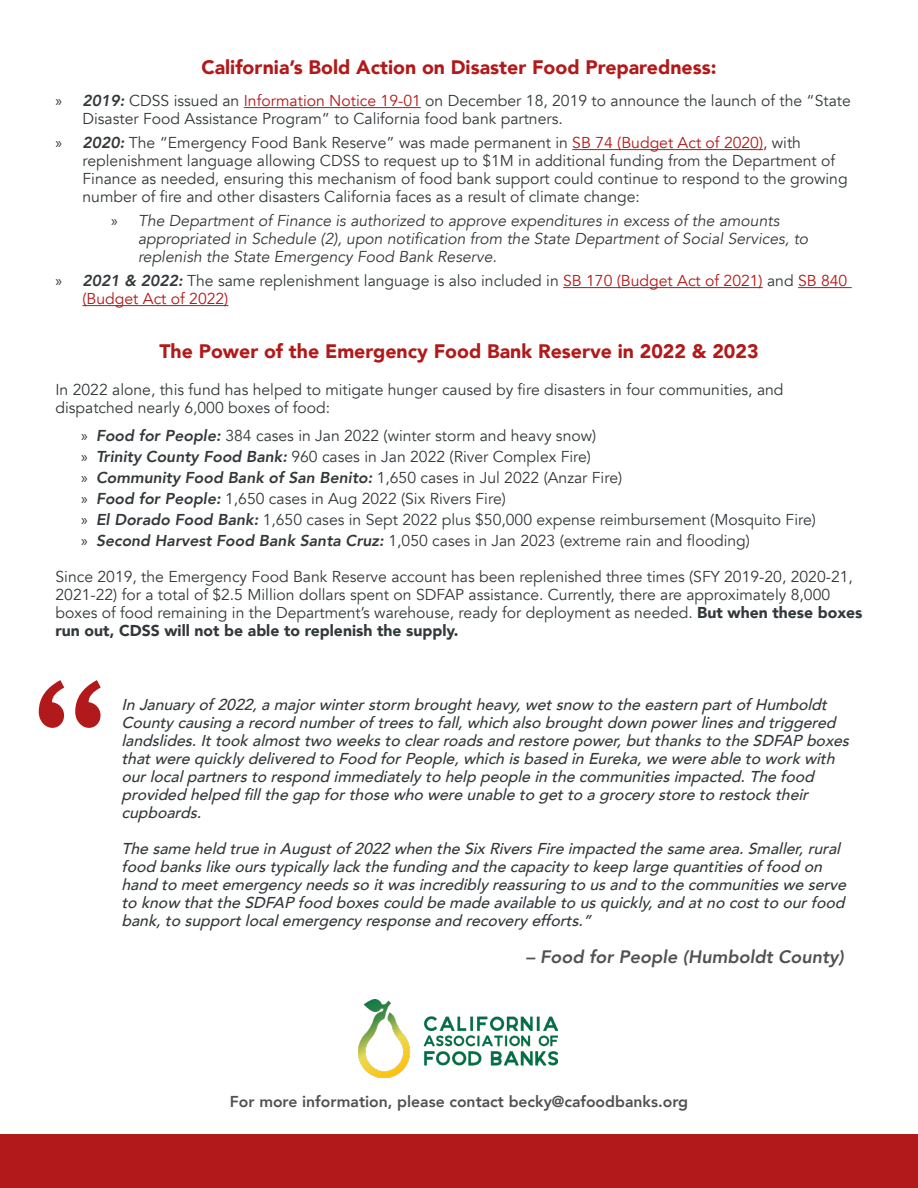
<style>
.page{position:relative;width:918px;height:1188px;background:#fff}
.page>*{position:absolute;margin:0;border:0;box-sizing:border-box;transform-origin:0 0}
.t1{font:212.1px "Andale Mono";color:#b2191a;scale:.96 1}
.t2{font:900 19.5px "Avenir";color:#b2191a}
.t3{font:italic 800 18px "Avenir";color:#535051}
.t4{font:15.75px/18px "Avenir";color:#33383a}
.t5{font:italic 500 15.75px/18px "Avenir";color:#33383a}
.t6{font:italic 15.75px/18px "Avenir";color:#33383a}
.t7{font:800 15.75px "Avenir";color:#535051}
.s1{font-family:"Myriad Pro"}
.s2{font-weight:800;font-style:italic}
.s3{color:#b2191a}
.s4{font-family:"Myriad Pro";font-style:normal}
.s5{font-weight:900}
</style>
<div class="page">
<img style="left:359px;top:999px;width:199px;height:78px">
<hr style="left:244px;top:107px;width:177px;height:1px;background:#b2191a">
<hr style="left:572px;top:149px;width:191px;height:1px;background:#b2191a">
<hr style="left:563px;top:287px;width:200px;height:1px;background:#b2191a">
<hr style="left:798px;top:287px;width:54px;height:1px;background:#b2191a">
<hr style="left:82px;top:305px;width:146px;height:1px;background:#b2191a">
<div style="left:0;top:1134px;width:918px;height:54px;background:#b2191a"></div>
<p class="t2" style="left:201px;top:50px;width:517px">California’s Bold Action on Disaster Food Preparedness:</p>
<p class="t4" style="left:82px;top:92px;width:770px;text-indent:-27px"><span class="s1">»</span> <span class="s2">2019:</span> CDSS issued an <span class="s3">Information Notice 19-01</span> on December 18, 2019 to announce the launch of the “State<br>Disaster Food Assistance Program” to California food bank partners.</p>
<p class="t4" style="left:82px;top:134px;width:767px;text-indent:-27px"><span class="s1">»</span> <span class="s2">2020:</span> The “Emergency Food Bank Reserve” was made permanent in <span class="s3">SB 74 (Budget Act of 2020)</span>, with replenishment language allowing CDSS to request up to $1M in additional funding from the Department of Finance as needed, ensuring this mechanism of food bank support could continue to respond to the growing number of fire and other disasters California faces as a result of climate change:</p>
<p class="t6" style="left:138px;top:212px;width:672px;text-indent:-27px"><span class="s4">»</span> The Department of Finance is authorized to approve expenditures in excess of the amounts appropriated in Schedule (2), upon notification from the State Department of Social Services, to replenish the State Emergency Food Bank Reserve.</p>
<p class="t4" style="left:82px;top:272px;width:766px;text-indent:-27px"><span class="s1">»</span> <span class="s2">2021 &amp; 2022:</span> The same replenishment language is also included in <span class="s3">SB 170 (Budget Act of 2021)</span> and <span class="s3">SB 840 (Budget Act of 2022)</span></p>
<p class="t2" style="left:159px;top:335px;width:601px">The Power of the Emergency Food Bank Reserve in 2022 &amp; 2023</p>
<p class="t4" style="left:56px;top:380px;width:730px">In 2022 alone, this fund has helped to mitigate hunger caused by fire disasters in four communities, and dispatched nearly 6,000 boxes of food:</p>
<p class="t4" style="left:81px;top:427px;width:517px"><span class="s1">»</span> <span class="s2">Food for People:</span> 384 cases in Jan 2022 (winter storm and heavy snow)</p>
<p class="t4" style="left:81px;top:448px;width:512px"><span class="s1">»</span> <span class="s2">Trinity County Food Bank:</span> 960 cases in Jan 2022 (River Complex Fire)</p>
<p class="t4" style="left:81px;top:469px;width:543px"><span class="s1">»</span> <span class="s2">Community Food Bank of San Benito:</span> 1,650 cases in Jul 2022 (Anzar Fire)</p>
<p class="t4" style="left:81px;top:490px;width:426px"><span class="s1">»</span> <span class="s2">Food for People:</span> 1,650 cases in Aug 2022 (Six Rivers Fire)</p>
<p class="t4" style="left:81px;top:511px;width:736px"><span class="s1">»</span> <span class="s2">El Dorado Food Bank:</span> 1,650 cases in Sept 2022 plus $50,000 expense reimbursement (Mosquito Fire)</p>
<p class="t4" style="left:81px;top:532px;width:670px"><span class="s1">»</span> <span class="s2">Second Harvest Food Bank Santa Cruz:</span> 1,050 cases in Jan 2023 (extreme rain and flooding)</p>
<p class="t4" style="left:56px;top:568px;width:809px">Since 2019, the Emergency Food Bank Reserve account has been replenished three times (SFY 2019-20, 2020-21, 2021-22) for a total of $2.5 Million dollars spent on SDFAP assistance. Currently, there are approximately 8,000 boxes of food remaining in the Department’s warehouse, ready for deployment as needed. <span class="s5">But when these boxes run out, CDSS will not be able to replenish the supply.</span></p>
<p class="t1" style="left:10px;top:618px;width:129px">“</p>
<p class="t5" style="left:122px;top:695px;width:731px">In January of 2022, a major winter storm brought heavy, wet snow to the eastern part of Humboldt County causing a record number of trees to fall, which also brought down power lines and triggered landslides. It took almost two weeks to clear roads and restore power, but thanks to the SDFAP boxes that were quickly delivered to Food for People, which is based in Eureka, we were able to work with our local partners to respond immediately to help people in the communities impacted. The food provided helped fill the gap for those who were unable to get to a grocery store to restock their cupboards.</p>
<p class="t5" style="left:122px;top:839px;width:728px">The same held true in August of 2022 when the Six Rivers Fire impacted the same area. Smaller, rural food banks like ours typically lack the funding and the capacity to keep large quantities of food on hand to meet emergency needs so it was incredibly reassuring to us and to the communities we serve to know that the SDFAP food boxes could be made available to us quickly, and at no cost to our food bank, to support local emergency response and recovery efforts.”</p>
<p class="t3" style="left:526px;top:946px;width:319px">– Food for People (Humboldt County)</p>
<p class="t7" style="left:230px;top:1089px;width:460px">For more information, please contact becky@cafoodbanks.org</p>
</div>
